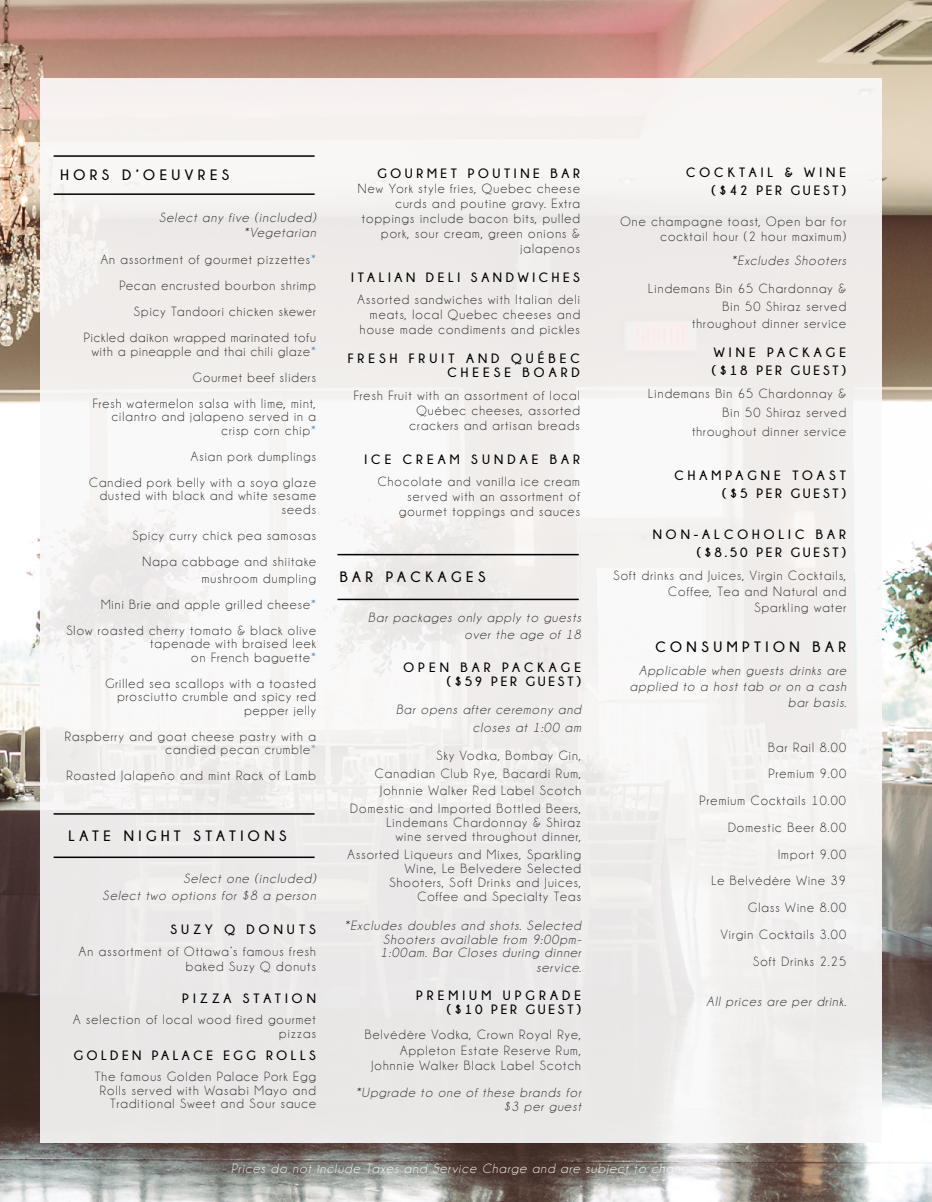
<style>
.page{position:relative;width:932px;height:1202px;background:#fff}
.page>*{position:absolute;margin:0;border:0;box-sizing:border-box;transform-origin:0 0}
.t1{font:700 15px "Champagne&Limousines";letter-spacing:.3em;color:#000}
.t2{font:13.5px/15px "Champagne&Limousines";letter-spacing:.085em;color:#292829;text-align:right}
.t3{font:italic 13.5px/13.8px "Champagne&Limousines";letter-spacing:.085em;color:#292829;text-align:right}
.t4{font:700 13.5px/18px "Champagne&Limousines";letter-spacing:.3em;color:#000;text-align:right}
.t5{font:700 13.5px/18px "Champagne&Limousines";letter-spacing:.27em;color:#000}
.t6{font:italic 13.5px "Champagne&Limousines";letter-spacing:.085em;color:#faf9f9}
.t7{font:700 13.5px "Champagne&Limousines";letter-spacing:.26em;color:#000}
.s1{color:#3a84b6}
.s2{color:#8e94a8}
</style>
<div class="page">
<img style="left:0;top:0;width:932px;height:1202px">
<div style="left:40px;top:78px;width:842px;height:1064px;background:linear-gradient(to right,#f1eeee,#f2f0ef)"></div>
<hr style="left:54px;top:193px;width:260px;height:2px;background:#000">
<hr style="left:54px;top:856px;width:260px;height:2px;background:#000">
<hr style="left:337px;top:554px;width:241px;height:1px;background:#000">
<hr style="left:54px;top:155px;width:260px;height:2px;background:#000">
<hr style="left:54px;top:813px;width:260px;height:1px;background:#000">
<hr style="left:337px;top:598px;width:241px;height:2px;background:#000">
<p class="t1" style="left:60px;top:166px;width:170px">HORS D’OEUVRES</p>
<p class="t3" style="left:159px;top:209px;width:158px;line-height:15.3px">Select any five (included) *Vegetarian</p>
<p class="t2" style="left:84px;top:247px;width:234px;line-height:26px">An assortment of gourmet pizzettes<span class="s1">* </span>Pecan encrusted bourbon shrimp<br>Spicy Tandoori chicken skewer<br>Pickled daikon wrapped marinated tofu</p>
<p class="t2" style="left:92px;top:338px;width:226px;line-height:26px">with a pineapple and thai chili glaze<span class="s1">*<br></span>Gourmet beef sliders<br>Fresh watermelon salsa with lime, mint,</p>
<p class="t2" style="left:112px;top:410px;width:206px;line-height:13.5px">cilantro and jalapeno served in a crisp corn chip<span class="s1">*</span></p>
<p class="t2" style="left:89px;top:443px;width:228px;line-height:26px">Asian pork dumplings<br>Candied pork belly with a soya glaze</p>
<p class="t2" style="left:100px;top:489px;width:218px;line-height:13.5px">dusted with black and white sesame seeds</p>
<p class="t2" style="left:132px;top:522px;width:185px;line-height:26px">Spicy curry chick pea samosas<br>Napa cabbage and shiitake</p>
<p class="t2" style="left:66px;top:565px;width:251px;line-height:26px">mushroom dumpling<br>Mini Brie and apple grilled cheese<span class="s1">*<br></span>Slow roasted cherry tomato &amp; black olive</p>
<p class="t2" style="left:150px;top:636px;width:167px;line-height:13.5px">tapenade with braised leek on French baguette<span class="s1">*</span></p>
<p class="t2" style="left:105px;top:676px;width:212px;line-height:13.5px">Grilled sea scallops with a toasted prosciutto crumble and spicy red pepper jelly</p>
<p class="t2" style="left:65px;top:729px;width:252px;line-height:13.5px">Raspberry and goat cheese pastry with a candied pecan crumble<span class="s2">*</span></p>
<p class="t2" style="left:66px;top:768px;width:251px">Roasted Jalapeño and mint Rack of Lamb</p>
<p class="t1" style="left:69px;top:827px;width:219px">LATE NIGHT STATIONS</p>
<p class="t3" style="left:103px;top:870px;width:215px;line-height:16.8px">Select one (included)<br>Select two options for $8 a person</p>
<p class="t4" style="left:170px;top:919px;width:147px">SUZY Q DONUTS</p>
<p class="t2" style="left:79px;top:944px;width:238px">An assortment of Ottawa’s famous fresh baked Suzy Q donuts</p>
<p class="t4" style="left:182px;top:989px;width:135px">PIZZA STATION</p>
<p class="t2" style="left:73px;top:1012px;width:244px;line-height:13.5px">A selection of local wood fired gourmet pizzas</p>
<p class="t7" style="left:74px;top:1048px;width:243px">GOLDEN PALACE EGG ROLLS</p>
<p class="t2" style="left:95px;top:1070px;width:223px;line-height:13.5px">The famous Golden Palace Pork Egg<br>Rolls served with Wasabi Mayo and<br>Traditional Sweet and Sour sauce</p>
<p class="t5" style="left:377px;top:164px;width:204px">GOURMET POUTINE BAR</p>
<p class="t2" style="left:358px;top:181px;width:223px">New York style fries, Quebec cheese curds and poutine gravy. Extra toppings include bacon bits, pulled pork, sour cream, green onions &amp; jalapenos</p>
<p class="t5" style="left:351px;top:268px;width:230px">ITALIAN DELI SANDWICHES</p>
<p class="t2" style="left:357px;top:292px;width:224px">Assorted sandwiches with Italian deli meats, local Quebec cheeses and house made condiments and pickles</p>
<p class="t4" style="left:348px;top:351px;width:234px;line-height:14.2px">FRESH FRUIT AND QUÉBEC<br>CHEESE BOARD</p>
<p class="t2" style="left:354px;top:387px;width:228px">Fresh Fruit with an assortment of local<br>Québec cheeses, assorted<br>crackers and artisan breads</p>
<p class="t4" style="left:364px;top:450px;width:217px">ICE CREAM SUNDAE BAR</p>
<p class="t2" style="left:377px;top:474px;width:204px">Chocolate and vanilla ice cream served with an assortment of gourmet toppings and sauces</p>
<p class="t1" style="left:340px;top:569px;width:147px">BAR PACKAGES</p>
<p class="t3" style="left:368px;top:609px;width:214px;line-height:16.8px">Bar packages only apply to guests over the age of 18</p>
<p class="t4" style="left:403px;top:659px;width:179px;line-height:14.2px">OPEN BAR PACKAGE ($59 PER GUEST)</p>
<p class="t3" style="left:396px;top:701px;width:186px;line-height:17.5px">Bar opens after ceremony and closes at 1:00 am</p>
<p class="t2" style="left:350px;top:747px;width:232px;line-height:17.5px">Sky Vodka, Bombay Gin,<br>Canadian Club Rye, Bacardi Rum,<br>Johnnie Walker Red Label Scotch<br>Domestic and Imported Bottled Beers,</p>
<p class="t2" style="left:386px;top:815px;width:196px;line-height:14.2px">Lindemans Chardonnay &amp; Shiraz wine served throughout dinner,</p>
<p class="t2" style="left:347px;top:847px;width:235px;line-height:14.2px">Assorted Liqueurs and Mixes, Sparkling<br>Wine, Le Belvedere Selected<br>Shooters, Soft Drinks and Juices,<br>Coffee and Specialty Teas</p>
<p class="t3" style="left:344px;top:919px;width:238px">*Excludes doubles and shots. Selected<br>Shooters available from 9:00pm-<br>1:00am. Bar Closes during dinner service.</p>
<p class="t4" style="left:416px;top:987px;width:166px;line-height:14.2px">PREMIUM UPGRADE ($10 PER GUEST)</p>
<p class="t2" style="left:365px;top:1026px;width:218px;line-height:15.8px">Belvédère Vodka, Crown Royal Rye,<br>Appleton Estate Reserve Rum,<br>Johnnie Walker Black Label Scotch</p>
<p class="t3" style="left:356px;top:1085px;width:227px;line-height:14.2px">*Upgrade to one of these brands for $3 per guest</p>
<p class="t4" style="left:686px;top:163px;width:161px">COCKTAIL &amp; WINE ($42 PER GUEST)</p>
<p class="t2" style="left:620px;top:213px;width:227px;line-height:15.8px">One champagne toast, Open bar for cocktail hour (2 hour maximum)</p>
<p class="t3" style="left:731px;top:254px;width:116px">*Excludes Shooters</p>
<p class="t2" style="left:648px;top:280px;width:199px;line-height:17.5px">Lindemans Bin 65 Chardonnay &amp;<br>Bin 50 Shiraz served<br>throughout dinner service</p>
<p class="t5" style="left:712px;top:343px;width:136px">WINE PACKAGE ($18 PER GUEST)</p>
<p class="t2" style="left:648px;top:384px;width:199px;line-height:19px">Lindemans Bin 65 Chardonnay &amp;<br>Bin 50 Shiraz served<br>throughout dinner service</p>
<p class="t4" style="left:674px;top:466px;width:173px">CHAMPAGNE TOAST ($5 PER GUEST)</p>
<p class="t4" style="left:652px;top:525px;width:195px">NON-ALCOHOLIC BAR ($8.50 PER GUEST)</p>
<p class="t2" style="left:613px;top:567px;width:234px;line-height:15.8px">Soft drinks and Juices, Virgin Cocktails,<br>Coffee, Tea and Natural and<br>Sparkling water</p>
<p class="t1" style="left:655px;top:638px;width:192px">CONSUMPTION BAR</p>
<p class="t3" style="left:630px;top:662px;width:218px;line-height:15.8px">Applicable when guests drinks are applied to a host tab or on a cash bar basis.</p>
<p class="t2" style="left:699px;top:733px;width:148px;line-height:26.7px">Bar Rail 8.00<br>Premium 9.00<br>Premium Cocktails 10.00<br>Domestic Beer 8.00<br>Import 9.00<br>Le Belvédère Wine 39<br>Glass Wine 8.00<br>Virgin Cocktails 3.00<br>Soft Drinks 2.25</p>
<p class="t3" style="left:706px;top:994px;width:141px">All prices are per drink.</p>
<p class="t6" style="left:231px;top:1161px;width:469px">Prices do not include Taxes and Service Charge and are subject to change.</p>
</div>
